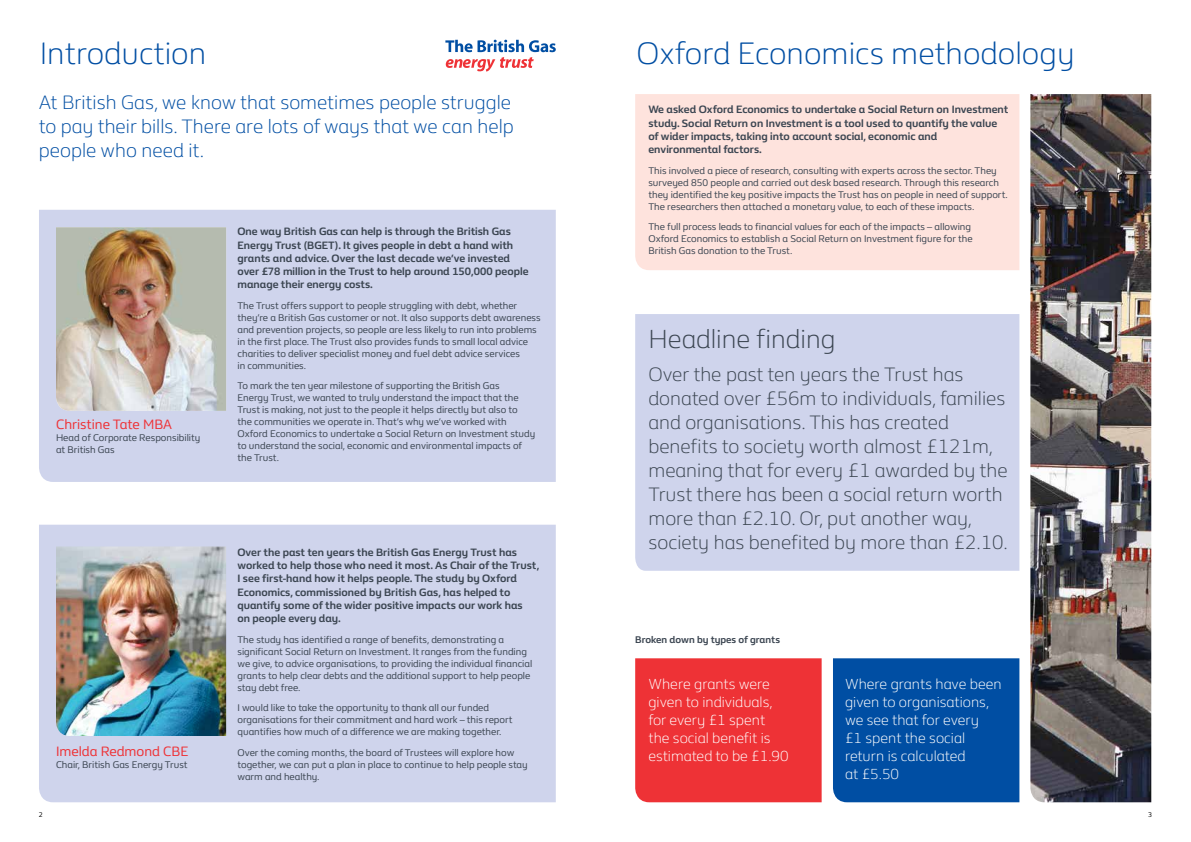
<style>
.page{position:relative;width:1191px;height:842px;background:#fff}
.page>*{position:absolute;margin:0;border:0;box-sizing:border-box;transform-origin:0 0}
.t1{font:300 32px "BG Flame";color:#004ea3}
.t2{font:300 27px "BG Flame";color:#3c4652}
.t3{font:300 20px/24px "BG Flame";color:#3c4652}
.t4{font:300 20px/24px "BG Flame";color:#004ea3}
.t5{font:300 15px/18px "BG Flame";color:#fff}
.t6{font:14px "BG Flame";color:#ee3236}
.t7{font:700 11px/13.2px "BG Flame";color:#3c4652}
.t8{font:10px/12px "BG Flame";color:#3c4652}
.t9{font:700 10px "BG Flame";color:#3c4652}
.t10{font:7px "BG Flame";color:#000}
</style>
<div class="page">
<div style="left:39px;top:210px;width:517px;height:272px;background:#cfd4ec"></div>
<div style="left:39px;top:525px;width:517px;height:277px;background:#cfd4ec"></div>
<div style="left:635px;top:94px;width:384px;height:176px;background:#fee3dd"></div>
<img style="left:56px;top:227px;width:170px;height:184px">
<img style="left:56px;top:546px;width:170px;height:190px">
<div style="left:635px;top:658px;width:186px;height:144px;background:#ee3236"></div>
<div style="left:833px;top:658px;width:186px;height:144px;background:#004ea3"></div>
<img style="left:1030px;top:94px;width:121px;height:708px">
<svg style="left:445px;top:40px;width:111px;height:32px"></svg>
<div style="left:635px;top:314px;width:384px;height:257px;background:#cfd4ec"></div>
<h1 class="t1" style="left:40px;top:31px;width:168px">Introduction</h1>
<h3 class="t4" style="left:39px;top:89px;width:476px">At British Gas, we know that sometimes people struggle to pay their bills. There are lots of ways that we can help people who need it.</h3>
<h3 class="t6" style="left:56px;top:415px;width:118px">Christine Tate MBA</h3>
<p class="t8" style="left:56px;top:432px;width:146px">Head of Corporate Responsibility at British Gas</p>
<h3 class="t6" style="left:56px;top:742px;width:134px">Imelda Redmond CBE</h3>
<p class="t8" style="left:56px;top:758px;width:133px">Chair, British Gas Energy Trust</p>
<p class="t7" style="left:237px;top:225px;width:292px">One way British Gas can help is through the British Gas Energy Trust (BGET). It gives people in debt a hand with grants and advice. Over the last decade we’ve invested over £78 million in the Trust to help around 150,000 people manage their energy costs.</p>
<p class="t8" style="left:237px;top:299px;width:305px">The Trust offers support to people struggling with debt, whether they’re a British Gas customer or not. It also supports debt awareness and prevention projects, so people are less likely to run into problems in the first place. The Trust also provides funds to small local advice charities to deliver specialist money and fuel debt advice services<br>in communities.</p>
<p class="t8" style="left:237px;top:379px;width:299px">To mark the ten year milestone of supporting the British Gas<br>Energy Trust, we wanted to truly understand the impact that the Trust is making, not just to the people it helps directly but also to<br>the communities we operate in. That’s why we’ve worked with Oxford Economics to undertake a Social Return on Investment study to understand the social, economic and environmental impacts of the Trust.</p>
<p class="t7" style="left:237px;top:545px;width:303px">Over the past ten years the British Gas Energy Trust has worked to help those who need it most. As Chair of the Trust, I see first-hand how it helps people. The study by Oxford Economics, commissioned by British Gas, has helped to quantify some of the wider positive impacts our work has<br>on people every day.</p>
<p class="t8" style="left:237px;top:633px;width:296px">The study has identified a range of benefits, demonstrating a significant Social Return on Investment. It ranges from the funding we give, to advice organisations, to providing the individual financial grants to help clear debts and the additional support to help people stay debt free.</p>
<p class="t8" style="left:237px;top:701px;width:276px">I would like to take the opportunity to thank all our funded organisations for their commitment and hard work – this report quantifies how much of a difference we are making together.</p>
<p class="t8" style="left:237px;top:746px;width:292px">Over the coming months, the board of Trustees will explore how together, we can put a plan in place to continue to help people stay warm and healthy.</p>
<h1 class="t1" style="left:636px;top:31px;width:439px">Oxford Economics methodology</h1>
<p class="t7" style="left:648px;top:103px;width:361px">We asked Oxford Economics to undertake a Social Return on Investment study. Social Return on Investment is a tool used to quantify the value of wider impacts, taking into account social, economic and environmental factors.</p>
<p class="t8" style="left:648px;top:164px;width:361px">This involved a piece of research, consulting with experts across the sector. They surveyed 850 people and carried out desk based research. Through this research they identified the key positive impacts the Trust has on people in need of support.<br>The researchers then attached a monetary value, to each of these impacts.</p>
<p class="t8" style="left:648px;top:220px;width:326px">The full process leads to financial values for each of the impacts – allowing<br>Oxford Economics to establish a Social Return on Investment figure for the<br>British Gas donation to the Trust.</p>
<h2 class="t2" style="left:648px;top:321px;width:189px">Headline finding</h2>
<p class="t3" style="left:648px;top:361px;width:361px">Over the past ten years the Trust has donated over £56m to individuals, families and organisations. This has created benefits to society worth almost £121m, meaning that for every £1 awarded by the Trust there has been a social return worth more than £2.10. Or, put another way, society has benefited by more than £2.10.</p>
<p class="t9" style="left:635px;top:633px;width:146px">Broken down by types of grants</p>
<h3 class="t5" style="left:648px;top:674px;width:142px">Where grants were given to individuals, for every £1 spent the social benefit is estimated to be £1.90</h3>
<h3 class="t5" style="left:845px;top:674px;width:158px">Where grants have been given to organisations, we see that for every<br>£1 spent the social return is calculated<br>at £5.50</h3>
<p class="t10" style="left:39px;top:810px;width:6px">2</p>
<p class="t10" style="left:1148px;top:810px;width:6px">3</p>
</div>
